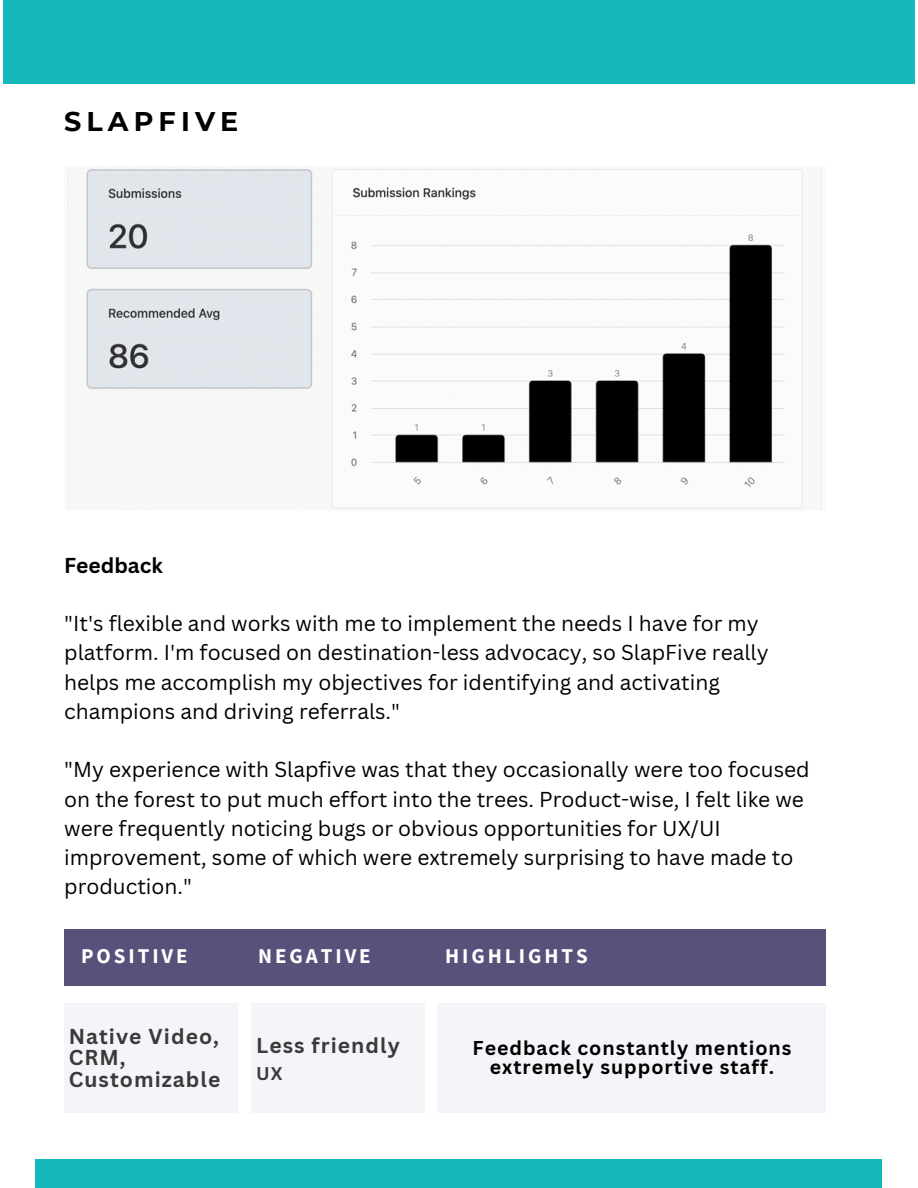
<style>
.page{position:relative;width:918px;height:1188px;background:#fff}
.page>*{position:absolute;margin:0;border:0;box-sizing:border-box;transform-origin:0 0}
.t1{font:700 27px "Montserrat";letter-spacing:.19em;color:#000}
.t2{font:21px/29.2px "Canva Sans";color:#000}
.t3{font:700 21px/21.3px "Canva Sans";letter-spacing:.05em;color:#3a3a3a}
.t4{font:700 21px "Source Sans Pro";letter-spacing:.14em;color:#fff}
.t5{font:700 21px "Canva Sans";color:#000}
.t6{font:700 19.5px/19.2px "Canva Sans";letter-spacing:.05em;color:#000;text-align:center}
.t7{font:700 18px "Canva Sans";color:#3a3a3a}
</style>
<div class="page">
<div style="left:3px;top:0;width:912px;height:84px;background:#15b7b8"></div>
<img style="left:67px;top:167px;width:755px;height:344px">
<div style="left:36px;top:1159px;width:846px;height:29px;background:#15b7b8"></div>
<div style="left:64px;top:930px;width:762px;height:56px;background:#58527b"></div>
<div style="left:64px;top:1003px;width:173px;height:110px;background:#f3f5f9"></div>
<div style="left:252px;top:1003px;width:173px;height:110px;background:#f3f5f9"></div>
<div style="left:438px;top:1003px;width:388px;height:110px;background:#f3f5f9"></div>
<p class="t1" style="left:64px;top:105px;width:176px">SLAPFIVE</p>
<p class="t5" style="left:64px;top:550px;width:100px">Feedback</p>
<h3 class="t2" style="left:64px;top:608px;width:706px">"It's flexible and works with me to implement the needs I have for my platform. I'm focused on destination-less advocacy, so SlapFive really helps me accomplish my objectives for identifying and activating champions and driving referrals."</h3>
<p class="t2" style="left:64px;top:755px;width:747px">"My experience with Slapfive was that they occasionally were too focused on the forest to put much effort into the trees. Product-wise, I felt like we were frequently noticing bugs or obvious opportunities for UX/UI improvement, some of which were extremely surprising to have made to production."</p>
<h2 class="t4" style="left:81px;top:942px;width:108px">POSITIVE</h2>
<h2 class="t4" style="left:258px;top:942px;width:114px">NEGATIVE</h2>
<h2 class="t4" style="left:445px;top:942px;width:144px">HIGHLIGHTS</h2>
<p class="t3" style="left:69px;top:1025px;width:153px">Native Video,<br>CRM,<br>Customizable</p>
<h3 class="t3" style="left:256px;top:1034px;width:145px">Less friendly</h3>
<h3 class="t7" style="left:256px;top:1061px;width:28px">UX</h3>
<h3 class="t6" style="left:472px;top:1038px;width:321px">Feedback constantly mentions extremely supportive staff.</h3>
</div>
